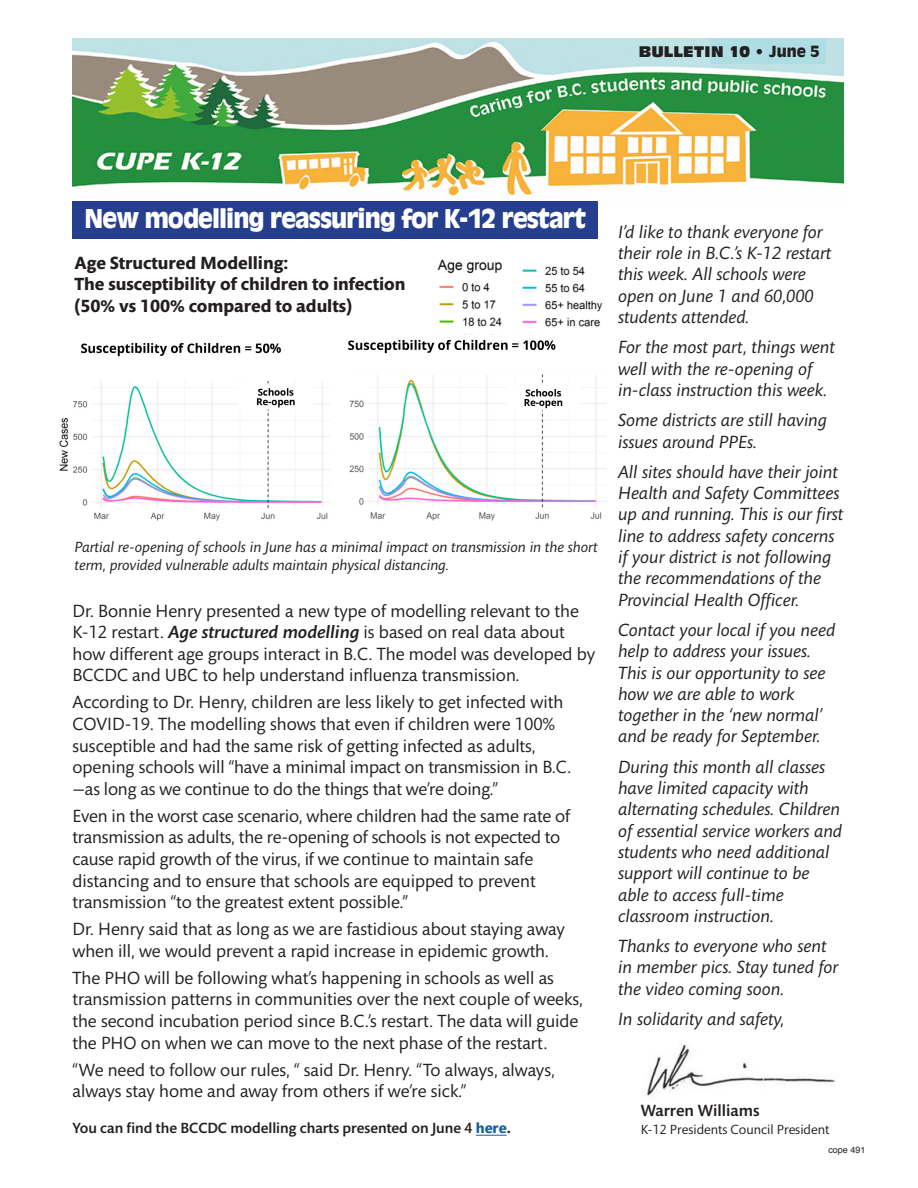
<style>
.page{position:relative;width:918px;height:1188px;background:#fff}
.page>*{position:absolute;margin:0;border:0;box-sizing:border-box;transform-origin:0 0}
.t1{font:900 25.5px "Antique Olive Std";letter-spacing:-.04em;color:#fff;scale:.95 1}
.t2{font:18px/21.6px "Mundo Sans Std";color:#231f20}
.t3{font:italic 18px/21.3px "Mundo Sans Std";color:#231f20}
.t4{font:700 18px/21.6px "Mundo Sans Std";color:#231f20}
.t5{font:500 16.5px "Mundo Sans Std";color:#231f20}
.t6{font:italic 15px/18px "Mundo Sans Std";color:#231f20}
.t7{font:500 15px "Mundo Sans Std";color:#231f20}
.t8{font:15px "Antique Olive Std Compact";color:#231f20}
.t9{font:13.5px "Mundo Sans Std";color:#231f20}
.t10{font:9px "Helvetica";color:#231f20}
.s1{font-family:"Antique Olive Std";font-weight:900}
.s2{font-weight:500;font-style:italic}
.s3{font-weight:700;color:#175d9e}
.s4{font-weight:700}
</style>
<div class="page">
<img style="left:646px;top:1044px;width:189px;height:52px">
<img style="left:73px;top:38px;width:771px;height:158px">
<div style="left:711px;top:38px;width:115px;height:26px;background:#aedee3"></div>
<hr style="left:476px;top:1135px;width:31px;height:1px;background:#175d9e">
<img style="left:437px;top:259px;width:65px;height:76px">
<img style="left:59px;top:339px;width:547px;height:182px">
<img style="left:522px;top:266px;width:81px;height:61px">
<div style="left:73px;top:201px;width:525px;height:38px;background:#253f8e"></div>
<p class="t8" style="left:639px;top:43px;width:182px">BULLETIN 10 • <span class="s1">June 5</span></p>
<p class="t1" style="left:85px;top:203px;width:530px">New modelling reassuring for K-12 restart</p>
<p class="t4" style="left:75px;top:252px;width:332px">Age Structured Modelling:<br>The susceptibility of children to infection (50% vs 100% compared to adults)</p>
<p class="t6" style="left:75px;top:539px;width:525px">Partial re-opening of schools in June has a minimal impact on transmission in the short term, provided vulnerable adults maintain physical distancing.</p>
<p class="t2" style="left:73px;top:600px;width:524px">Dr. Bonnie Henry presented a new type of modelling relevant to the K-12 restart. <span class="s2">Age structured modelling</span> is based on real data about how different age groups interact in B.C. The model was developed by BCCDC and UBC to help understand influenza transmission.</p>
<p class="t2" style="left:73px;top:692px;width:500px">According to Dr. Henry, children are less likely to get infected with COVID-19. The modelling shows that even if children were 100% susceptible and had the same risk of getting infected as adults, opening schools will “have a minimal impact on transmission in B.C. —as long as we continue to do the things that we’re doing.”</p>
<p class="t2" style="left:73px;top:805px;width:499px">Even in the worst case scenario, where children had the same rate of transmission as adults, the re-opening of schools is not expected to cause rapid growth of the virus, if we continue to maintain safe distancing and to ensure that schools are equipped to prevent transmission “to the greatest extent possible.”</p>
<p class="t2" style="left:73px;top:919px;width:494px">Dr. Henry said that as long as we are fastidious about staying away when ill, we would prevent a rapid increase in epidemic growth.</p>
<p class="t2" style="left:73px;top:967px;width:512px">The PHO will be following what’s happening in schools as well as transmission patterns in communities over the next couple of weeks, the second incubation period since B.C.’s restart. The data will guide the PHO on when we can move to the next phase of the restart.</p>
<p class="t2" style="left:73px;top:1059px;width:484px">“We need to follow our rules, “ said Dr. Henry. “To always, always, always stay home and away from others if we’re sick.”</p>
<p class="t7" style="left:73px;top:1120px;width:440px">You can find the BCCDC modelling charts presented on June 4 <span class="s3">here</span><span class="s4">.</span></p>
<p class="t3" style="left:618px;top:222px;width:215px">I’d like to thank everyone for their role in B.C.’s K-12 restart this week. All schools were open on June 1 and 60,000 students attended.</p>
<p class="t3" style="left:618px;top:337px;width:218px">For the most part, things went well with the re-opening of in-class instruction this week.</p>
<p class="t3" style="left:618px;top:410px;width:210px">Some districts are still having issues around PPEs.</p>
<p class="t3" style="left:618px;top:462px;width:227px">All sites should have their joint<br>Health and Safety Committees up and running. This is our first line to address safety concerns if your district is not following the recommendations of the<br>Provincial Health Officer.</p>
<p class="t3" style="left:618px;top:620px;width:219px">Contact your local if you need help to address your issues.<br>This is our opportunity to see how we are able to work together in the ‘new normal’ and be ready for September.</p>
<p class="t3" style="left:618px;top:757px;width:225px">During this month all classes have limited capacity with alternating schedules. Children of essential service workers and students who need additional support will continue to be able to access full-time classroom instruction.</p>
<p class="t3" style="left:618px;top:936px;width:222px">Thanks to everyone who sent in member pics. Stay tuned for the video coming soon.</p>
<p class="t3" style="left:618px;top:1009px;width:168px">In solidarity and safety,</p>
<p class="t5" style="left:641px;top:1102px;width:120px">Warren Williams</p>
<p class="t9" style="left:641px;top:1123px;width:190px">K-12 Presidents Council President</p>
<p class="t10" style="left:828px;top:1143px;width:39px">cope 491</p>
</div>
